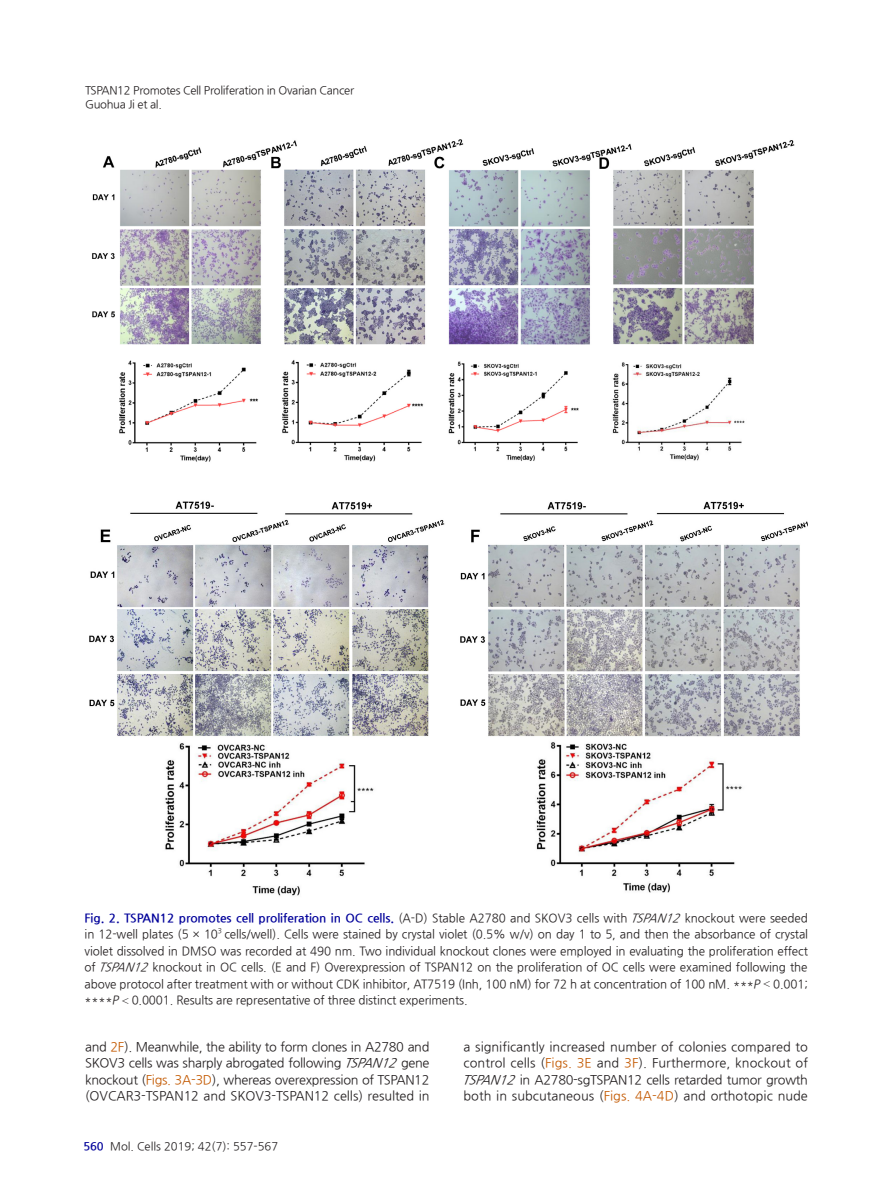
<style>
.page{position:relative;width:893px;height:1191px;background:#fff}
.page>*{position:absolute;margin:0;border:0;box-sizing:border-box;transform-origin:0 0}
.본문{font:12.75px/16.5px "Nanum Gothic";letter-spacing:-.005em;color:#231f20;text-align:justify}
.그림설명{font:12px/16.5px "Nanum Gothic";letter-spacing:-.01em;color:#231f20}
.t1{font:11.25px/13.5px "Nanum Gothic";letter-spacing:-.025em;color:#231f20}
.t2{font:11.25px "Nanum Gothic";color:#231f20}
.그림설명-2{font:7.05px "Nanum Gothic";color:#231f20}
.s1{font-weight:700;color:#00009a}
.s2{font-style:italic}
.s3{font-family:"Times New Roman"}
.s4{color:#c35900}
</style>
<div class="page">
<img style="left:92px;top:139px;width:703px;height:323px">
<img style="left:89px;top:501px;width:719px;height:395px">
<p class="t1" style="left:85px;top:84px;width:271px">TSPAN12 Promotes Cell Proliferation in Ovarian Cancer<br>Guohua Ji et al.</p>
<p class="그림설명" style="left:85px;top:909px;width:725px"><span class="s1">Fig. 2. TSPAN12 promotes cell proliferation in OC cells.</span> (A-D) Stable A2780 and SKOV3 cells with <span class="s2">TSPAN12</span> knockout were seeded in 12-well plates (5 × 10</p>
<p class="그림설명-2" style="left:218px;top:927px;width:6px">3</p>
<p class="그림설명" style="left:85px;top:926px;width:725px;text-align:justify;text-indent:140px">cells/well). Cells were stained by crystal violet (0.5% w/v) on day 1 to 5, and then the absorbance of crystal violet dissolved in DMSO was recorded at 490 nm. Two individual knockout clones were employed in evaluating the proliferation effect of <span class="s2">TSPAN12</span> knockout in OC cells. (E and F) Overexpression of TSPAN12 on the proliferation of OC cells were examined following the above protocol after treatment with or without CDK inhibitor, AT7519 (Inh, 100 nM) for 72 h at concentration of 100 nM. ***<span class="s2">P</span> <span class="s3">&lt;</span> 0.001; ****<span class="s2">P</span> <span class="s3">&lt;</span> 0.0001. Results are representative of three distinct experiments.</p>
<p class="본문" style="left:85px;top:1038px;width:346px">and <span class="s4">2F</span>). Meanwhile, the ability to form clones in A2780 and SKOV3 cells was sharply abrogated following <span class="s2">TSPAN12</span> gene knockout (<span class="s4">Figs. 3A-3D</span>), whereas overexpression of TSPAN12 (OVCAR3-TSPAN12 and SKOV3-TSPAN12 cells) resulted in</p>
<p class="본문" style="left:462px;top:1038px;width:347px">a significantly increased number of colonies compared to control cells (<span class="s4">Figs. 3E</span> and <span class="s4">3F</span>). Furthermore, knockout of <span class="s2">TSPAN12</span> in A2780-sgTSPAN12 cells retarded tumor growth both in subcutaneous (<span class="s4">Figs. 4A-4D</span>) and orthotopic nude</p>
<p class="t2" style="left:83px;top:1140px;width:196px"><span class="s1">560</span> Mol. Cells 2019; 42(7): 557-567</p>
</div>
